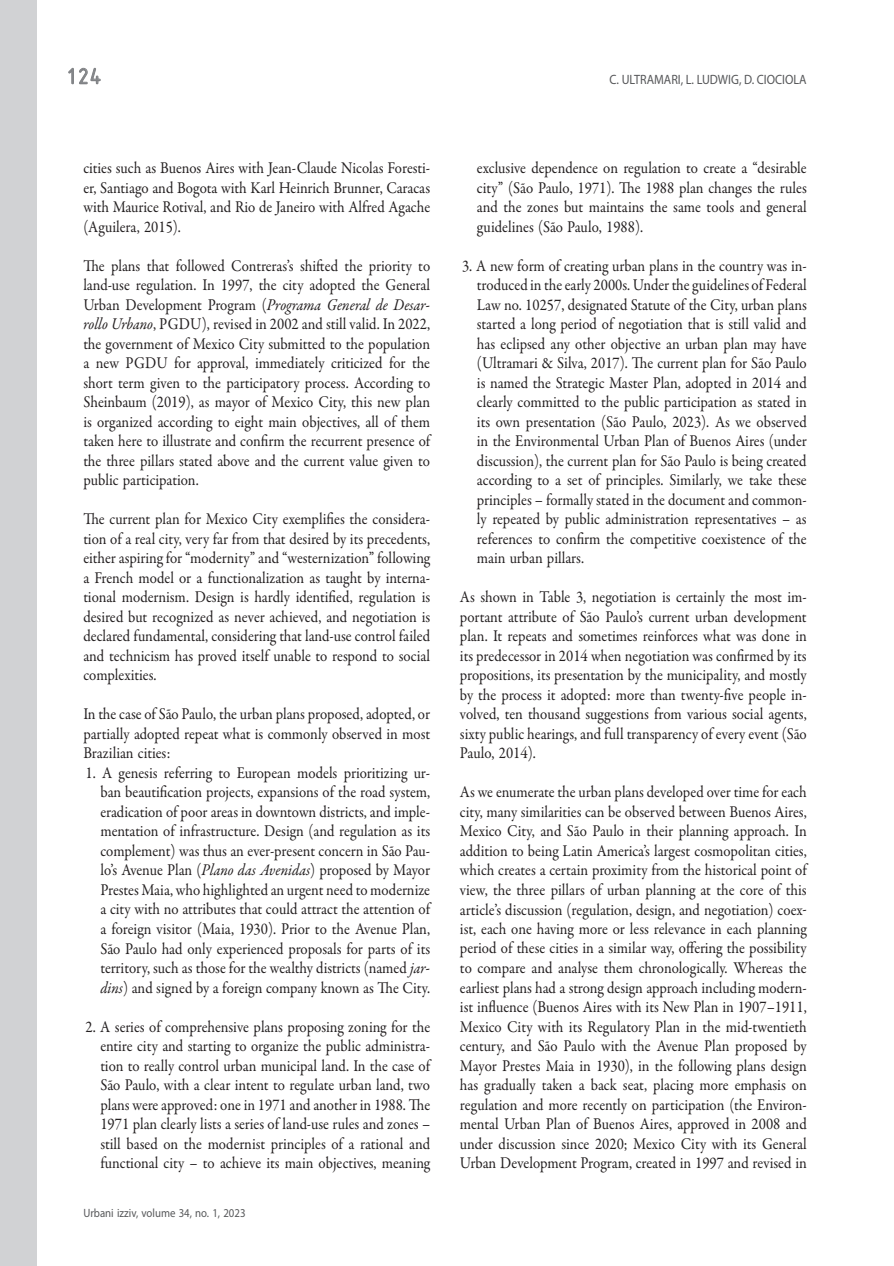
<style>
.page{position:relative;width:894px;height:1266px;background:#fff}
.page>*{position:absolute;margin:0;border:0;box-sizing:border-box;transform-origin:0 0}
.t1{font:24px "ISOCTEUR";color:#808285}
.t2{font:16.5px/19.5px "Garamond Premr Pro";color:#231f20;text-align:justify;scale:.9 1}
.t3{font:13.5px "Myriad Pro";color:#57585a;scale:.9 1}
.t4{font:12px "Myriad Pro";color:#57585a;scale:.9 1}
.s1{font-style:italic}
</style>
<div class="page">
<svg style="left:68px;top:67px;width:33px;height:18px"></svg>
<div style="left:0;top:0;width:37px;height:1265px;background:#d1d2d4"></div>
<h1 class="t1" style="left:63px;top:61px;width:43px">124</h1>
<p class="t3" style="left:609px;top:72px;width:220px">C. ULTRAMARI, L. LUDWIG, D. CIOCIOLA</p>
<p class="t2" style="left:83px;top:158px;width:387px">cities such as Buenos Aires with Jean-Claude Nicolas Foresti&shy;er, Santiago and Bogota with Karl Heinrich Brunner, Caracas with Maurice Rotival, and Rio de Janeiro with Alfred Agache (Aguilera, 2015).</p>
<p class="t2" style="left:83px;top:256px;width:387px">The plans that followed Contreras’s shifted the priority to land-use regulation. In 1997, the city adopted the General Urban Development Program (<span class="s1">Programa General de Desar&shy;rollo Urbano</span>, PGDU), revised in 2002 and still valid. In 2022, the government of Mexico City submitted to the population a new PGDU for approval, immediately criticized for the short term given to the participatory process. According to Sheinbaum (2019), as mayor of Mexico City, this new plan is organized according to eight main objectives, all of them taken here to illustrate and confirm the recurrent presence of the three pillars stated above and the current value given to public participation.</p>
<p class="t2" style="left:83px;top:509px;width:387px">The current plan for Mexico City exemplifies the considera&shy;tion of a real city, very far from that desired by its precedents, either aspiring for “modernity” and “westernization” following a French model or a functionalization as taught by interna&shy;tional modernism. Design is hardly identified, regulation is desired but recognized as never achieved, and negotiation is declared fundamental, considering that land-use control failed and technicism has proved itself unable to respond to social complexities.</p>
<p class="t2" style="left:83px;top:704px;width:387px">In the case of São Paulo, the urban plans proposed, adopted, or partially adopted repeat what is commonly observed in most Brazilian cities:</p>
<p class="t2" style="left:100px;top:763px;width:368px;text-indent:-15px">1. A genesis referring to European models prioritizing ur&shy;ban beautification projects, expansions of the road system, eradication of poor areas in downtown districts, and imple&shy;mentation of infrastructure. Design (and regulation as its complement) was thus an ever-present concern in São Pau&shy;lo’s Avenue Plan (<span class="s1">Plano das Avenidas</span>) proposed by Mayor Prestes Maia, who highlighted an urgent need to modernize a city with no attributes that could attract the attention of a foreign visitor (Maia, 1930). Prior to the Avenue Plan, São Paulo had only experienced proposals for parts of its territory, such as those for the wealthy districts (named <span class="s1">jar&shy;dins</span>) and signed by a foreign company known as The City.</p>
<p class="t2" style="left:100px;top:1016px;width:368px;text-indent:-15px">2. A series of comprehensive plans proposing zoning for the entire city and starting to organize the public administra&shy;tion to really control urban municipal land. In the case of São Paulo, with a clear intent to regulate urban land, two plans were approved: one in 1971 and another in 1988. The 1971 plan clearly lists a series of land-use rules and zones – still based on the modernist principles of a rational and functional city – to achieve its main objectives, meaning</p>
<p class="t4" style="left:83px;top:1205px;width:182px">Urbani izziv, volume 34, no. 1, 2023</p>
<p class="t2" style="left:477px;top:158px;width:368px">exclusive dependence on regulation to create a “desirable city” (São Paulo, 1971). The 1988 plan changes the rules and the zones but maintains the same tools and general guidelines (São Paulo, 1988).</p>
<p class="t2" style="left:477px;top:256px;width:368px;text-indent:-15px">3. A new form of creating urban plans in the country was in&shy;troduced in the early 2000s. Under the guidelines of Federal Law no. 10257, designated Statute of the City, urban plans started a long period of negotiation that is still valid and has eclipsed any other objective an urban plan may have (Ultramari &amp; Silva, 2017). The current plan for São Paulo is named the Strategic Master Plan, adopted in 2014 and clearly committed to the public participation as stated in its own presentation (São Paulo, 2023). As we observed in the Environmental Urban Plan of Buenos Aires (under discussion), the current plan for São Paulo is being created according to a set of principles. Similarly, we take these principles – formally stated in the document and common&shy;ly repeated by public administration representatives – as references to confirm the competitive coexistence of the main urban pillars.</p>
<p class="t2" style="left:460px;top:587px;width:387px">As shown in Table 3, negotiation is certainly the most im&shy;portant attribute of São Paulo’s current urban development plan. It repeats and sometimes reinforces what was done in its predecessor in 2014 when negotiation was confirmed by its propositions, its presentation by the municipality, and mostly by the process it adopted: more than twenty-five people in&shy;volved, ten thousand suggestions from various social agents, sixty public hearings, and full transparency of every event (São Paulo, 2014).</p>
<p class="t2" style="left:460px;top:782px;width:387px">As we enumerate the urban plans developed over time for each city, many similarities can be observed between Buenos Aires, Mexico City, and São Paulo in their planning approach. In addition to being Latin America’s largest cosmopolitan cities, which creates a certain proximity from the historical point of view, the three pillars of urban planning at the core of this article’s discussion (regulation, design, and negotiation) coex&shy;ist, each one having more or less relevance in each planning period of these cities in a similar way, offering the possibility to compare and analyse them chronologically. Whereas the earliest plans had a strong design approach including modern&shy;ist influence (Buenos Aires with its New Plan in 1907–1911, Mexico City with its Regulatory Plan in the mid-twentieth century, and São Paulo with the Avenue Plan proposed by Mayor Prestes Maia in 1930), in the following plans design has gradually taken a back seat, placing more emphasis on regulation and more recently on participation (the Environ&shy;mental Urban Plan of Buenos Aires, approved in 2008 and under discussion since 2020; Mexico City with its General Urban Development Program, created in 1997 and revised in</p>
</div>
